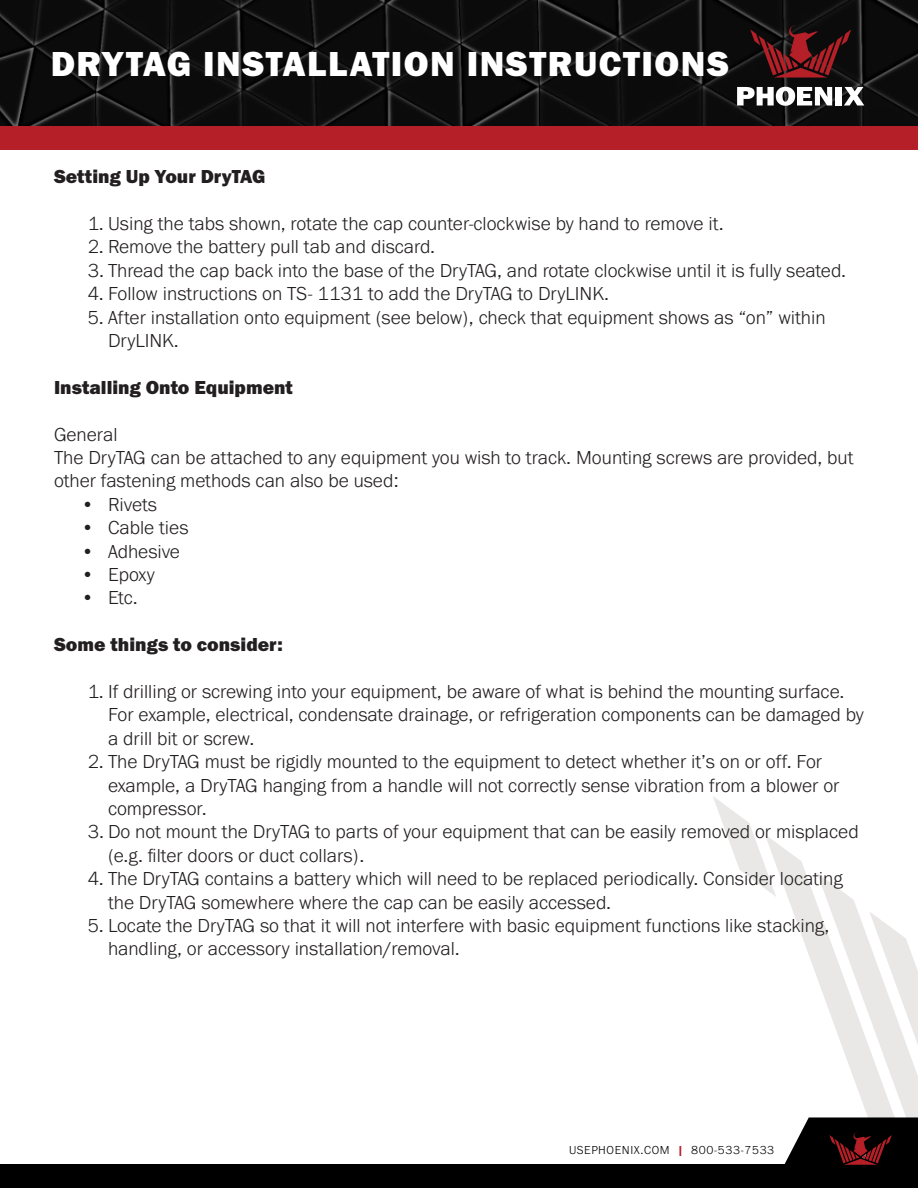
<style>
.page{position:relative;width:918px;height:1188px;background:#fff}
.page>*{position:absolute;margin:0;border:0;box-sizing:border-box;transform-origin:0 0}
.t1{font:36px "Franklin Gothic URW Hea";letter-spacing:.04em;color:#fff}
.t2{font:300 19.5px/23.4px "Franklin Gothic URW";color:#231f20}
.t3{font:19.5px "Franklin Gothic URW Hea";color:#231f20}
.t4{font:300 12px "Franklin Gothic URW";letter-spacing:.05em;color:#000}
.s1{font-family:"Franklin Gothic URW Hea";font-weight:400;color:#b51f27}
</style>
<div class="page">
<div style="left:0;top:1165px;width:918px;height:23px;background:#000"></div>
<svg style="left:713px;top:796px;width:205px;height:369px"></svg>
<svg style="left:0;top:0;width:918px;height:126px;fill:#0b0b0b"></svg>
<div style="left:0;top:126px;width:918px;height:24px;background:#b51f27"></div>
<svg style="left:750px;top:25px;width:101px;height:53px"></svg>
<svg style="left:737px;top:87px;width:95px;height:19px"></svg>
<div style="left:836px;top:87px;width:6px;height:19px;background:#fff"></div>
<svg style="left:844px;top:87px;width:20px;height:19px"></svg>
<p class="t1" style="left:51px;top:41px;width:680px">DRYTAG INSTALLATION INSTRUCTIONS</p>
<p class="t3" style="left:54px;top:164px;width:213px">Setting Up Your DryTAG</p>
<p class="t2" style="left:88px;top:212px;width:637px">1. Using the tabs shown, rotate the cap counter-clockwise by hand to remove it.</p>
<p class="t2" style="left:88px;top:235px;width:349px">2. Remove the battery pull tab and discard.</p>
<p class="t2" style="left:88px;top:258px;width:760px">3. Thread the cap back into the base of the DryTAG, and rotate clockwise until it is fully seated.</p>
<p class="t2" style="left:88px;top:282px;width:523px">4. Follow instructions on TS- 1131 to add the DryTAG to DryLINK.</p>
<p class="t2" style="left:108px;top:305px;width:719px;text-indent:-20px">5. After installation onto equipment (see below), check that equipment shows as “on” within<br>DryLINK.</p>
<p class="t3" style="left:54px;top:375px;width:240px">Installing Onto Equipment</p>
<p class="t2" style="left:54px;top:422px;width:65px">General</p>
<p class="t2" style="left:54px;top:446px;width:801px">The DryTAG can be attached to any equipment you wish to track. Mounting screws are provided, but other fastening methods can also be used:</p>
<p class="t2" style="left:81px;top:492px;width:78px">• Rivets</p>
<p class="t2" style="left:81px;top:516px;width:109px">• Cable ties</p>
<p class="t2" style="left:81px;top:539px;width:101px">• Adhesive</p>
<p class="t2" style="left:81px;top:563px;width:75px">• Epoxy</p>
<p class="t2" style="left:81px;top:586px;width:58px">• Etc.</p>
<p class="t3" style="left:54px;top:632px;width:231px">Some things to consider:</p>
<p class="t2" style="left:108px;top:680px;width:757px;text-indent:-20px">1. If drilling or screwing into your equipment, be aware of what is behind the mounting surface.<br>For example, electrical, condensate drainage, or refrigeration components can be damaged by a drill bit or screw.</p>
<p class="t2" style="left:108px;top:750px;width:733px;text-indent:-20px">2. The DryTAG must be rigidly mounted to the equipment to detect whether it’s on or off. For example, a DryTAG hanging from a handle will not correctly sense vibration from a blower or compressor.</p>
<p class="t2" style="left:108px;top:820px;width:752px;text-indent:-20px">3. Do not mount the DryTAG to parts of your equipment that can be easily removed or misplaced (e.g. filter doors or duct collars).</p>
<p class="t2" style="left:108px;top:867px;width:736px;text-indent:-20px">4. The DryTAG contains a battery which will need to be replaced periodically. Consider locating the DryTAG somewhere where the cap can be easily accessed.</p>
<p class="t2" style="left:108px;top:914px;width:723px;text-indent:-20px">5. Locate the DryTAG so that it will not interfere with basic equipment functions like stacking, handling, or accessory installation/removal.</p>
<p class="t4" style="left:569px;top:1142px;width:207px">USEPHOENIX.COM <span class="s1">|</span> 800-533-7533</p>
</div>
